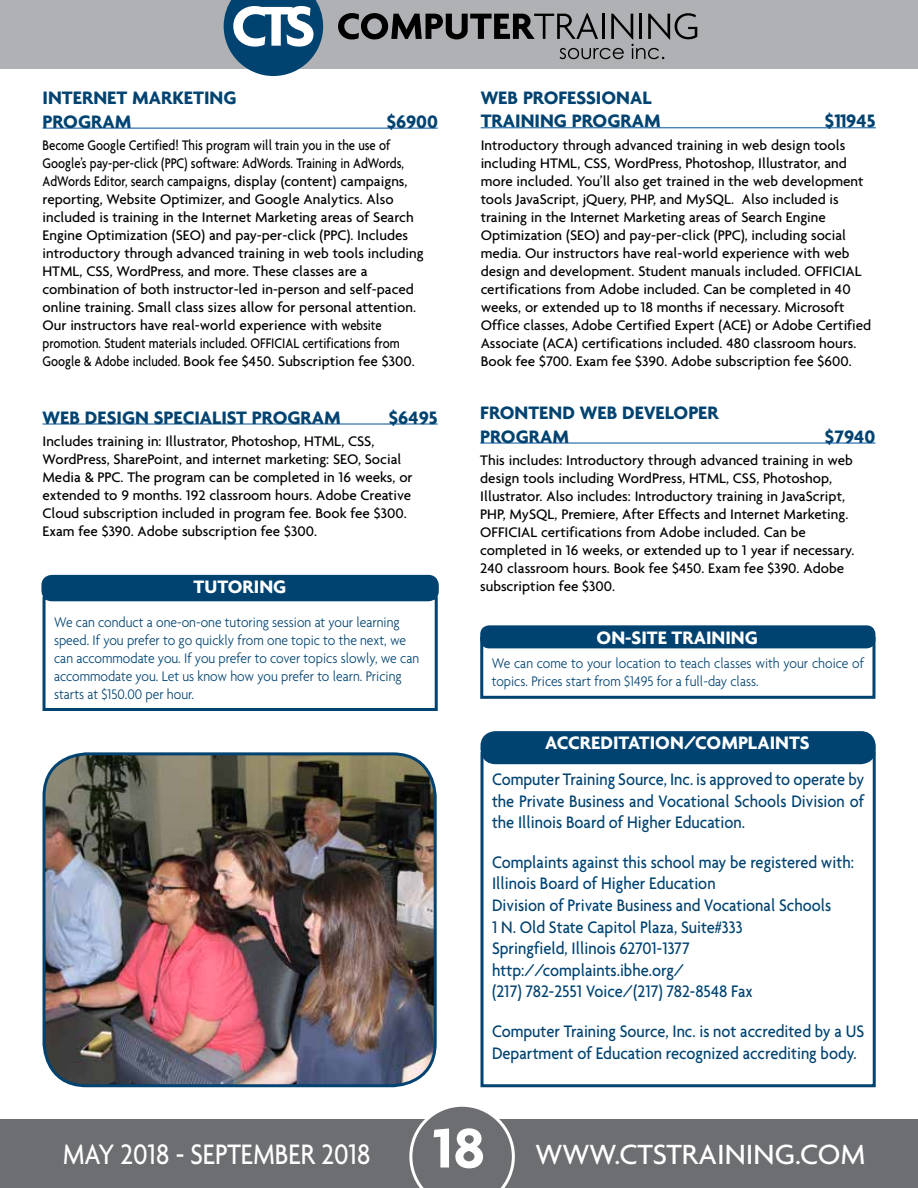
<style>
.page{position:relative;width:918px;height:1188px;background:#fff}
.page>*{position:absolute;margin:0;border:0;box-sizing:border-box;transform-origin:0 0}
.t1{font:500 30.45px "Agenda";color:#fff;scale:.86 1}
.t2{font:500 30px "Agenda";color:#fff}
.t3{font:700 19.5px/23.4px "Agenda";color:#004371;text-align:center}
.t4{font:700 19.5px "Agenda";color:#fff}
.t5{font:500 18px/21.6px "Agenda";color:#004371;scale:.91 1}
.t6{font:500 15px/18px "Agenda";color:#000}
.t7{font:500 15px/18px "Agenda";color:#000;scale:.85 1}
.t8{font:300 15px/18px "Agenda";color:#004371;scale:.91 1}
.s1{font-weight:700;font-size:60px}
</style>
<div class="page">
<div style="left:0;top:0;width:918px;height:69px;background:#afb1b4"></div>
<svg style="left:224px;top:0;width:99px;height:76px;background:#5b84a1"></svg>
<svg style="left:338px;top:13px;width:359px;height:46px"></svg>
<div style="left:0;top:1119px;width:918px;height:69px;background:#6d6e71"></div>
<hr style="left:43px;top:424px;width:395px;height:1px;background:#00539b">
<hr style="left:481px;top:127px;width:395px;height:1px;background:#00539b">
<hr style="left:43px;top:128px;width:395px;height:1px;background:#00539b">
<hr style="left:480px;top:443px;width:395px;height:1px;background:#00539b">
<img style="left:44px;top:755px;width:391px;height:331px">
<div style="left:43px;top:752px;width:394px;height:335px;border:3px solid #004371;border-radius:43px"></div>
<svg style="left:409px;top:1106px;width:106px;height:82px"></svg>
<div style="left:481px;top:752px;width:395px;height:335px;border:3px solid #004371"></div>
<div style="left:481px;top:731px;width:395px;height:33px;background:#004371;border-radius:15px"></div>
<div style="left:43px;top:597px;width:395px;height:114px;border:3px solid #004371"></div>
<div style="left:41px;top:575px;width:398px;height:26px;background:#004371;border-radius:11px"></div>
<div style="left:480px;top:637px;width:395px;height:62px;border:3px solid #004371"></div>
<div style="left:480px;top:625px;width:395px;height:23px;background:#004371;border-radius:9px"></div>
<h3 class="t3" style="left:43px;top:86px;width:196px;text-align:left">INTERNET MARKETING<br>PROGRAM</h3>
<h3 class="t3" style="left:387px;top:109px;width:53px">$6900</h3>
<p class="t7" style="left:43px;top:136px;width:450px">Become Google Certified! This program will train you in the use of Google’s pay-per-click (PPC) software: AdWords. Training in AdWords, AdWords Editor, search campaigns, display (content) campaigns, reporting, Website Optimizer, and Google Analytics. Also included is training in the Internet Marketing areas of Search Engine Optimization (SEO) and pay-per-click (PPC). Includes introductory through advanced training in web tools including HTML, CSS, WordPress, and more. These classes are a combination of both instructor-led in-person and self-paced online training. Small class sizes allow for personal attention.<br>Our instructors have real-world experience with website promotion. Student materials included. OFFICIAL certifications from Google &amp; Adobe included. Book fee $450. Subscription fee $300.</p>
<h3 class="t3" style="left:43px;top:405px;width:300px">WEB DESIGN SPECIALIST PROGRAM</h3>
<h3 class="t3" style="left:389px;top:405px;width:50px">$6495</h3>
<p class="t6" style="left:43px;top:432px;width:372px">Includes training in: Illustrator, Photoshop, HTML, CSS, WordPress, SharePoint, and internet marketing: SEO, Social Media &amp; PPC. The program can be completed in 16 weeks, or extended to 9 months. 192 classroom hours. Adobe Creative Cloud subscription included in program fee. Book fee $300.<br>Exam fee $390. Adobe subscription fee $300.</p>
<h3 class="t4" style="left:194px;top:575px;width:94px">TUTORING</h3>
<p class="t8" style="left:54px;top:613px;width:403px">We can conduct a one-on-one tutoring session at your learning speed. If you prefer to go quickly from one topic to the next, we can accommodate you. If you prefer to cover topics slowly, we can accommodate you. Let us know how you prefer to learn. Pricing starts at $150.00 per hour.</p>
<h3 class="t3" style="left:481px;top:86px;width:105px">PROFESSIONAL<br>TRAINING PROGRAM</h3>
<h3 class="t3" style="left:481px;top:86px;width:14px">WEB</h3>
<h3 class="t3" style="left:825px;top:109px;width:52px">$11945</h3>
<p class="t6" style="left:481px;top:136px;width:392px">Introductory through advanced training in web design tools including HTML, CSS, WordPress, Photoshop, Illustrator, and more included. You’ll also get trained in the web development tools JavaScript, jQuery, PHP, and MySQL. Also included is training in the Internet Marketing areas of Search Engine Optimization (SEO) and pay-per-click (PPC), including social media. Our instructors have real-world experience with web design and development. Student manuals included. OFFICIAL certifications from Adobe included. Can be completed in 40 weeks, or extended up to 18 months if necessary. Microsoft Office classes, Adobe Certified Expert (ACE) or Adobe Certified Associate (ACA) certifications included. 480 classroom hours.<br>Book fee $700. Exam fee $390. Adobe subscription fee $600.</p>
<h3 class="t3" style="left:480px;top:401px;width:13px">FRONTEND</h3>
<h3 class="t3" style="left:580px;top:401px;width:14px">WEB</h3>
<h3 class="t3" style="left:622px;top:401px;width:25px">DEVELOPER</h3>
<h3 class="t3" style="left:480px;top:424px;width:24px">PROGRAM</h3>
<h3 class="t3" style="left:825px;top:424px;width:52px">$7940</h3>
<p class="t6" style="left:480px;top:451px;width:376px">This includes: Introductory through advanced training in web design tools including WordPress, HTML, CSS, Photoshop, Illustrator. Also includes: Introductory training in JavaScript, PHP, MySQL, Premiere, After Effects and Internet Marketing.<br>OFFICIAL certifications from Adobe included. Can be completed in 16 weeks, or extended up to 1 year if necessary.<br>240 classroom hours. Book fee $450. Exam fee $390. Adobe subscription fee $300.</p>
<h3 class="t4" style="left:597px;top:625px;width:163px">ON-SITE TRAINING</h3>
<p class="t8" style="left:492px;top:654px;width:411px">We can come to your location to teach classes with your choice of topics. Prices start from $1495 for a full-day class.</p>
<h3 class="t4" style="left:545px;top:731px;width:266px">ACCREDITATION/COMPLAINTS</h3>
<p class="t5" style="left:492px;top:768px;width:411px;text-align:justify">Computer Training Source, Inc. is approved to operate by the Private Business and Vocational Schools Division of the Illinois Board of Higher Education.</p>
<p class="t5" style="left:492px;top:851px;width:399px">Complaints against this school may be registered with:<br>Illinois Board of Higher Education<br>Division of Private Business and Vocational Schools<br>1 N. Old State Capitol Plaza, Suite#333<br>Springfield, Illinois 62701-1377 http://complaints.ibhe.org/<br>(217) 782-2551 Voice/(217) 782-8548 Fax</p>
<p class="t5" style="left:492px;top:1020px;width:411px">Computer Training Source, Inc. is not accredited by a US<br>Department of Education recognized accrediting body.</p>
<h2 class="t2" style="left:433px;top:1136px;width:434px"><span class="s1">18</span> WWW.CTSTRAINING.COM</h2>
<h1 class="t1" style="left:52px;top:1136px;width:359px">MAY 2018 - SEPTEMBER 2018</h1>
<h2 class="t2" style="left:530px;top:1136px;width:331px">WWW.CTSTRAINING.COM</h2>
<h1 class="t1" style="left:63px;top:1136px;width:359px">MAY 2018 - SEPTEMBER 2018</h1>
</div>
